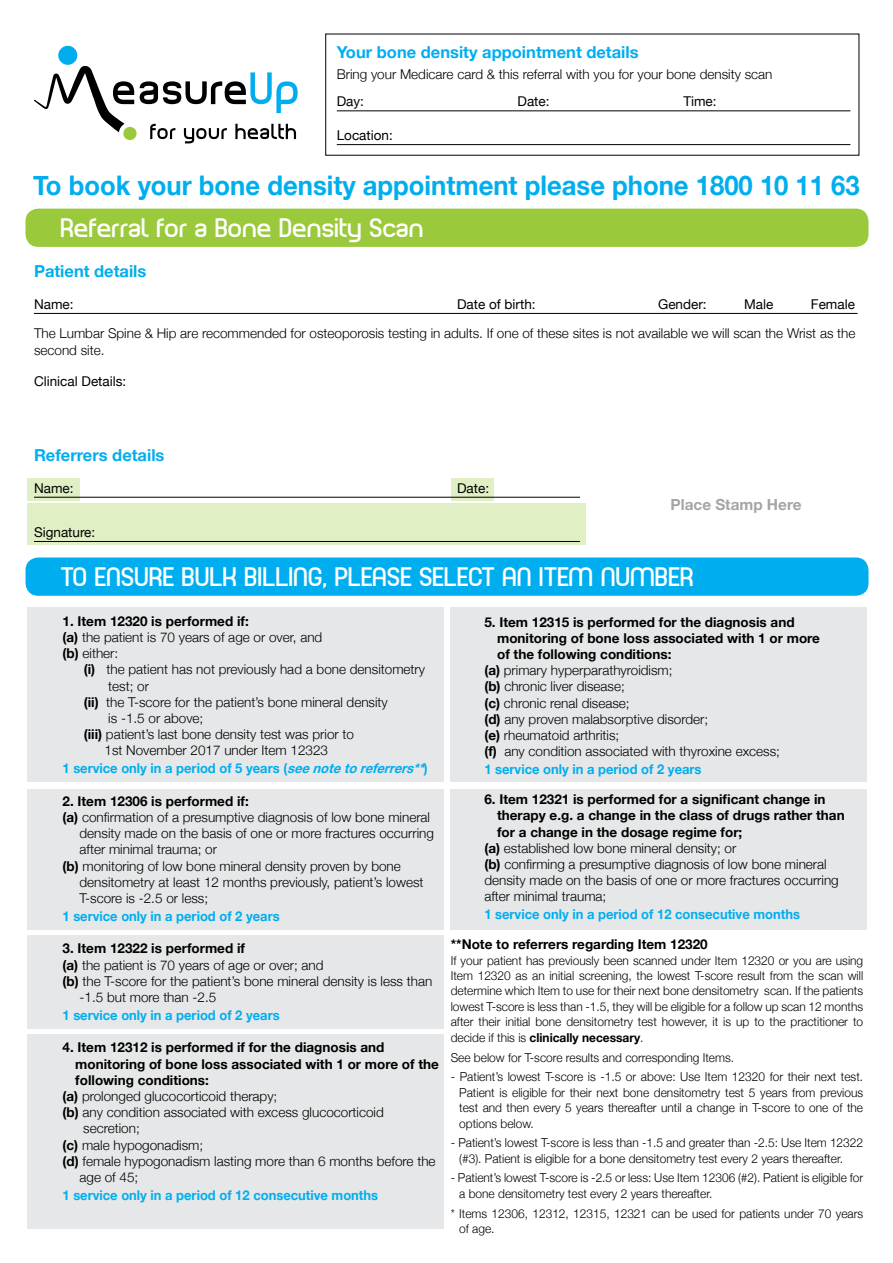
<style>
.page{position:relative;width:893px;height:1263px;background:#fff}
.page>*{position:absolute;margin:0;border:0;box-sizing:border-box;transform-origin:0 0}
.t1{font:700 27px "Helvetica Neue";color:#00aeef;scale:.95 1}
.t2{font:25.5px "Planet Estyle";color:#fff}
.t3{font:700 16.5px "Helvetica Neue";color:#00aeef}
.t4{font:700 15.3px "Helvetica Neue";color:#a3a5a8}
.t5{font:300 13.5px/16.2px "Helvetica Neue";color:#000}
.t6{font:700 13.5px "Helvetica Neue";color:#000}
.t7{font:700 13.5px "Helvetica Neue";color:#00aeef;scale:.96 1}
.t8{font:13.5px "Helvetica Neue";color:#000}
.t9{font:300 12.3px/15.5px "Helvetica Neue";color:#000}
.s1{font-weight:700}
.s2{font-style:italic}
</style>
<div class="page">
<div style="left:28px;top:607px;width:416px;height:174px;background:#e6e7e8"></div>
<div style="left:450px;top:607px;width:416px;height:174px;background:#e6e7e8"></div>
<div style="left:28px;top:789px;width:416px;height:140px;background:#e6e7e8"></div>
<div style="left:450px;top:789px;width:416px;height:140px;background:#e6e7e8"></div>
<div style="left:28px;top:935px;width:416px;height:94px;background:#e6e7e8"></div>
<div style="left:28px;top:1035px;width:416px;height:194px;background:#e6e7e8"></div>
<div style="left:26px;top:209px;width:842px;height:38px;background:#9aca3c;border-radius:13px"></div>
<div style="left:26px;top:557px;width:842px;height:39px;background:#00aeef;border-radius:13px"></div>
<div style="left:58px;top:46px;width:19px;height:19px;background:#00aeef;border-radius:50%"></div>
<div style="left:123px;top:127px;width:14px;height:13px;background:#9aca3c;border-radius:50%"></div>
<svg style="left:140px;top:72px;width:158px;height:41px"></svg>
<svg style="left:34px;top:66px;width:100px;height:66px"></svg>
<svg style="left:150px;top:124px;width:25px;height:15px"></svg>
<svg style="left:184px;top:128px;width:43px;height:15px"></svg>
<svg style="left:235px;top:124px;width:61px;height:15px"></svg>
<hr style="left:337px;top:111px;width:513px;height:1px;background:#000">
<hr style="left:337px;top:144px;width:513px;height:1px;background:#000">
<div style="left:28px;top:478px;width:52px;height:22px;background:#e0efc4"></div>
<div style="left:451px;top:478px;width:43px;height:22px;background:#e0efc4"></div>
<div style="left:28px;top:503px;width:558px;height:42px;background:#e0efc4"></div>
<hr style="left:34px;top:313px;width:824px;height:1px;background:#000">
<hr style="left:34px;top:497px;width:546px;height:1px;background:#000">
<hr style="left:34px;top:541px;width:546px;height:1px;background:#000">
<p class="t3" style="left:337px;top:39px;width:303px">Your bone density appointment details</p>
<p class="t5" style="left:337px;top:65px;width:437px">Bring your Medicare card &amp; this referral with you for your bone density scan</p>
<p class="t8" style="left:337px;top:92px;width:29px">Day:</p>
<p class="t8" style="left:518px;top:92px;width:34px">Date:</p>
<p class="t8" style="left:683px;top:92px;width:35px">Time:</p>
<p class="t8" style="left:337px;top:126px;width:58px">Location:</p>
<h1 class="t1" style="left:33px;top:164px;width:872px">To book your bone density appointment please phone 1800 10 11 63</h1>
<h2 class="t2" style="left:61px;top:211px;width:365px">Referral for a Bone Density Scan</h2>
<p class="t3" style="left:34px;top:259px;width:114px">Patient details</p>
<p class="t8" style="left:34px;top:294px;width:41px">Name:</p>
<p class="t8" style="left:457px;top:294px;width:80px">Date of birth:</p>
<p class="t8" style="left:658px;top:294px;width:50px">Gender:</p>
<p class="t8" style="left:744px;top:294px;width:31px">Male</p>
<p class="t8" style="left:811px;top:294px;width:46px">Female</p>
<p class="t5" style="left:34px;top:324px;width:823px">The Lumbar Spine &amp; Hip are recommended for osteoporosis testing in adults. If one of these sites is not available we will scan the Wrist as the second site.</p>
<p class="t8" style="left:34px;top:372px;width:94px">Clinical Details:</p>
<p class="t3" style="left:34px;top:442px;width:132px">Referrers details</p>
<p class="t8" style="left:34px;top:478px;width:41px">Name:</p>
<p class="t8" style="left:457px;top:478px;width:34px">Date:</p>
<p class="t8" style="left:34px;top:522px;width:63px">Signature:</p>
<p class="t4" style="left:671px;top:492px;width:132px">Place Stamp Here</p>
<h2 class="t2" style="left:61px;top:559px;width:635px">TO ENSURE BULK BILLING, PLEASE SELECT AN ITEM NUMBER</h2>
<p class="t5" style="left:63px;top:612px;width:261px"><span class="s1">1. Item 12320 is performed if:<br>(a)</span> the patient is 70 years of age or over, and <span class="s1">(b)</span> either:</p>
<p class="t5" style="left:84px;top:661px;width:343px"><span class="s1">(i)</span> the patient has not previously had a bone densitometry</p>
<p class="t5" style="left:108px;top:677px;width:42px">test; or</p>
<p class="t5" style="left:84px;top:693px;width:306px"><span class="s1">(ii)</span> the T-score for the patient’s bone mineral density</p>
<p class="t5" style="left:108px;top:709px;width:97px">is -1.5 or above;</p>
<p class="t5" style="left:84px;top:725px;width:272px"><span class="s1">(iii)</span> patient’s last bone density test was prior to</p>
<p class="t5" style="left:105px;top:742px;width:225px">1st November 2017 under Item 12323</p>
<p class="t7" style="left:63px;top:758px;width:384px">1 service only in a period of 5 years (<span class="s2">seenotetoreferrers**</span>)</p>
<p class="t6" style="left:63px;top:790px;width:188px">2. Item 12306 is performed if:</p>
<p class="t5" style="left:63px;top:808px;width:369px"><span class="s1">(a)</span> confirmation of a presumptive diagnosis of low bone mineral</p>
<p class="t5" style="left:80px;top:824px;width:356px">density made on the basis of one or more fractures occurring</p>
<p class="t5" style="left:80px;top:841px;width:139px">after minimal trauma; or</p>
<p class="t5" style="left:63px;top:857px;width:340px"><span class="s1">(b)</span> monitoring of low bone mineral density proven by bone</p>
<p class="t5" style="left:80px;top:873px;width:346px">densitometry at least 12 months previously, patient’s lowest</p>
<p class="t5" style="left:80px;top:889px;width:130px">T-score is -2.5 or less;</p>
<p class="t7" style="left:63px;top:905px;width:228px">1 service only in a period of 2 years</p>
<p class="t6" style="left:63px;top:938px;width:184px">3. Item 12322 is performed if</p>
<p class="t5" style="left:63px;top:956px;width:263px"><span class="s1">(a)</span> the patient is 70 years of age or over; and</p>
<p class="t5" style="left:63px;top:972px;width:371px"><span class="s1">(b)</span> the T-score for the patient’s bone mineral density is less than</p>
<p class="t5" style="left:80px;top:988px;width:138px">-1.5 but more than -2.5</p>
<p class="t7" style="left:63px;top:1004px;width:228px">1 service only in a period of 2 years</p>
<p class="t6" style="left:63px;top:1037px;width:323px">4. Item 12312 is performed if for the diagnosis and</p>
<p class="t6" style="left:75px;top:1053px;width:365px">monitoring of bone loss associated with 1 or more of the</p>
<p class="t6" style="left:75px;top:1069px;width:135px">following conditions:</p>
<p class="t5" style="left:63px;top:1087px;width:216px"><span class="s1">(a)</span> prolonged glucocorticoid therapy;</p>
<p class="t5" style="left:63px;top:1103px;width:323px"><span class="s1">(b)</span> any condition associated with excess glucocorticoid</p>
<p class="t5" style="left:83px;top:1120px;width:58px">secretion;</p>
<p class="t5" style="left:63px;top:1136px;width:142px"><span class="s1">(c)</span> male hypogonadism;</p>
<p class="t5" style="left:63px;top:1152px;width:375px"><span class="s1">(d)</span> female hypogonadism lasting more than 6 months before the</p>
<p class="t5" style="left:80px;top:1168px;width:60px">age of 45;</p>
<p class="t7" style="left:63px;top:1184px;width:330px">1 service only in a period of 12 consecutive months</p>
<p class="t6" style="left:484px;top:611px;width:312px">5. Item 12315 is performed for the diagnosis and</p>
<p class="t6" style="left:497px;top:627px;width:324px">monitoring of bone loss associated with 1 or more</p>
<p class="t6" style="left:497px;top:644px;width:176px">of the following conditions:</p>
<p class="t5" style="left:484px;top:661px;width:190px"><span class="s1">(a)</span> primary hyperparathyroidism;</p>
<p class="t5" style="left:484px;top:678px;width:142px"><span class="s1">(b)</span> chronic liver disease;</p>
<p class="t5" style="left:484px;top:694px;width:147px"><span class="s1">(c)</span> chronic renal disease;</p>
<p class="t5" style="left:484px;top:710px;width:225px"><span class="s1">(d)</span> any proven malabsorptive disorder;</p>
<p class="t5" style="left:484px;top:726px;width:136px"><span class="s1">(e)</span> rheumatoid arthritis;</p>
<p class="t5" style="left:484px;top:742px;width:297px"><span class="s1">(f)</span> any condition associated with thyroxine excess;</p>
<p class="t7" style="left:484px;top:759px;width:228px">1 service only in a period of 2 years</p>
<p class="t6" style="left:484px;top:789px;width:343px">6. Item 12321 is performed for a significant change in</p>
<p class="t6" style="left:497px;top:805px;width:349px">therapy e.g. a change in the class of drugs rather than</p>
<p class="t6" style="left:497px;top:821px;width:247px">for a change in the dosage regime for;</p>
<p class="t5" style="left:484px;top:839px;width:254px"><span class="s1">(a)</span> established low bone mineral density; or</p>
<p class="t5" style="left:484px;top:855px;width:344px"><span class="s1">(b)</span> confirming a presumptive diagnosis of low bone mineral</p>
<p class="t5" style="left:484px;top:871px;width:356px">density made on the basis of one or more fractures occurring</p>
<p class="t5" style="left:484px;top:888px;width:124px">after minimal trauma;</p>
<p class="t7" style="left:484px;top:904px;width:330px">1 service only in a period of 12 consecutive months</p>
<p class="t6" style="left:451px;top:934px;width:259px">**Note to referrers regarding Item 12320</p>
<p class="t9" style="left:451px;top:952px;width:414px;text-align:justify">If your patient has previously been scanned under Item 12320 or you are using Item 12320 as an initial screening, the lowest T-score result from the scan will determine which Item to use for their next bone densitometry scan. If the patients lowest T-score is less than -1.5, they will be eligible for a follow up scan 12 months after their initial bone densitometry test however, it is up to the practitioner to decide if this is <span class="s1">clinically necessary</span>.</p>
<p class="t9" style="left:451px;top:1049px;width:285px">See below for T-score results and corresponding Items.</p>
<p class="t9" style="left:459px;top:1068px;width:405px;text-align:justify;text-indent:-9px">- Patient’s lowest T-score is -1.5 or above: Use Item 12320 for their next test.<br>Patient is eligible for their next bone densitometry test 5 years from previous test and then every 5 years thereafter until a change in T-score to one of the options below.</p>
<p class="t9" style="left:459px;top:1134px;width:405px;text-indent:-9px">- Patient’s lowest T-score is less than -1.5 and greater than -2.5: Use Item 12322 (#3). Patient is eligible for a bone densitometry test every 2 years thereafter.</p>
<p class="t9" style="left:459px;top:1170px;width:405px;text-indent:-9px">- Patient’s lowest T-score is -2.5 or less: Use Item 12306 (#2). Patient is eligible for a bone densitometry test every 2 years thereafter.</p>
<p class="t9" style="left:459px;top:1205px;width:405px;text-indent:-9px">* Items 12306, 12312, 12315, 12321 can be used for patients under 70 years of age.</p>
</div>
